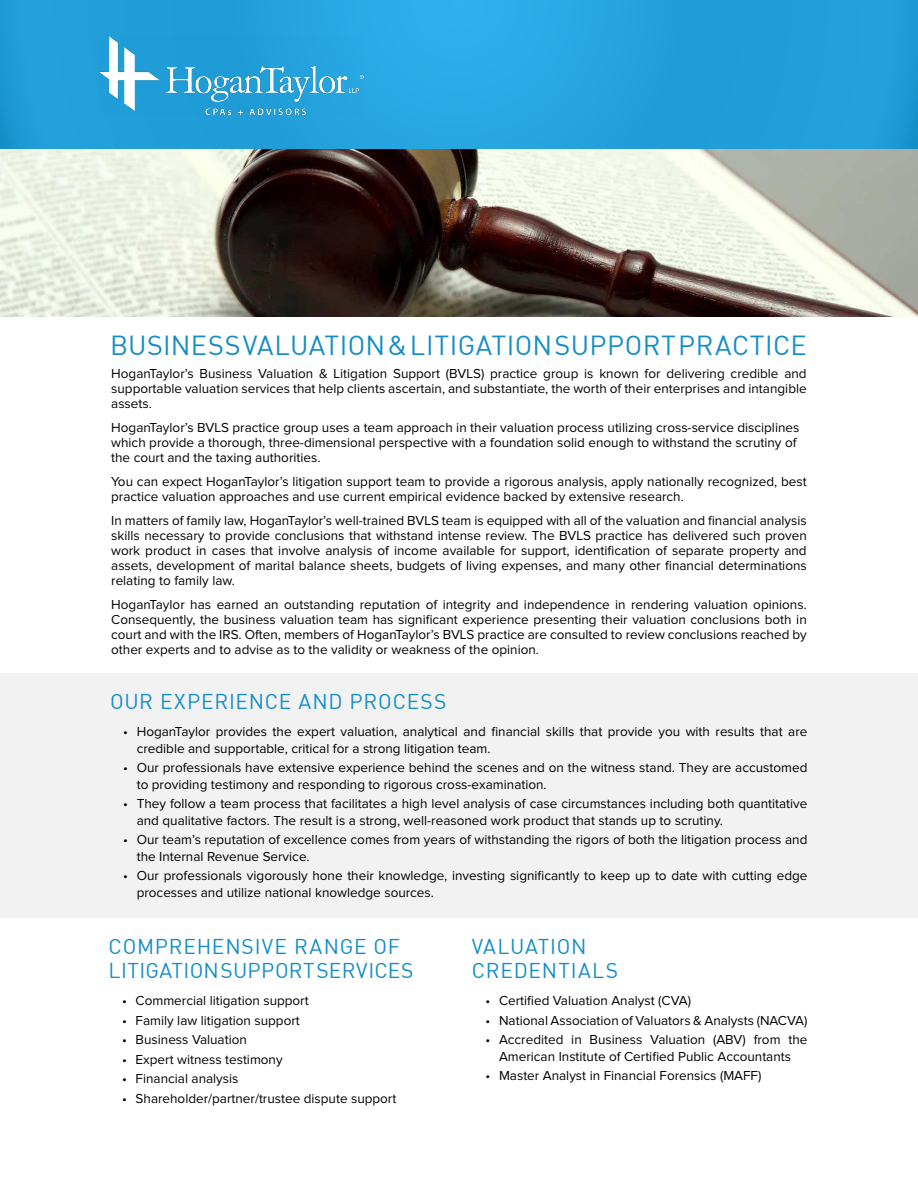
<style>
.page{position:relative;width:918px;height:1188px;background:#fff}
.page>*{position:absolute;margin:0;border:0;box-sizing:border-box;transform-origin:0 0}
.t1{font:27px "DIN";letter-spacing:.015em;color:#148dc6}
.t2{font:21px/24px "DIN";letter-spacing:.035em;color:#148dc6}
.t3{font:13.5px/15px "Proxima Nova";color:#000}
</style>
<div class="page">
<div style="left:0;top:0;width:918px;height:149px;background:linear-gradient(to bottom,#25a4df,#23a0db)"></div>
<img style="left:0;top:149px;width:918px;height:168px">
<div style="left:0;top:673px;width:918px;height:245px;background:#f2f2f2"></div>
<img style="left:100px;top:37px;width:263px;height:77px">
<h1 class="t1" style="left:110px;top:329px;width:698px">BUSINESS VALUATION &amp; LITIGATION SUPPORT PRACTICE</h1>
<p class="t3" style="left:111px;top:367px;width:697px;text-align:justify">HoganTaylor’s Business Valuation &amp; Litigation Support (BVLS) practice group is known for delivering credible and supportable valuation services that help clients ascertain, and substantiate, the worth of their enterprises and intangible assets.</p>
<p class="t3" style="left:111px;top:421px;width:690px">HoganTaylor’s BVLS practice group uses a team approach in their valuation process utilizing cross-service disciplines which provide a thorough, three-dimensional perspective with a foundation solid enough to withstand the scrutiny of the court and the taxing authorities.</p>
<p class="t3" style="left:111px;top:475px;width:697px">You can expect HoganTaylor’s litigation support team to provide a rigorous analysis, apply nationally recognized, best practice valuation approaches and use current empirical evidence backed by extensive research.</p>
<p class="t3" style="left:111px;top:514px;width:697px;text-align:justify">In matters of family law, HoganTaylor’s well-trained BVLS team is equipped with all of the valuation and financial analysis skills necessary to provide conclusions that withstand intense review. The BVLS practice has delivered such proven work product in cases that involve analysis of income available for support, identification of separate property and assets, development of marital balance sheets, budgets of living expenses, and many other financial determinations relating to family law.</p>
<p class="t3" style="left:111px;top:598px;width:697px;text-align:justify">HoganTaylor has earned an outstanding reputation of integrity and independence in rendering valuation opinions.<br>Consequently, the business valuation team has significant experience presenting their valuation conclusions both in court and with the IRS. Often, members of HoganTaylor’s BVLS practice are consulted to review conclusions reached by other experts and to advise as to the validity or weakness of the opinion.</p>
<h2 class="t2" style="left:110px;top:689px;width:338px">OUR EXPERIENCE AND PROCESS</h2>
<p class="t3" style="left:137px;top:724px;width:672px;line-height:16.5px;text-indent:-14px">• HoganTaylor provides the expert valuation, analytical and financial skills that provide you with results that are credible and supportable, critical for a strong litigation team.</p>
<p class="t3" style="left:137px;top:760px;width:672px;line-height:16.5px;text-indent:-14px">• Our professionals have extensive experience behind the scenes and on the witness stand. They are accustomed to providing testimony and responding to rigorous cross-examination.</p>
<p class="t3" style="left:137px;top:796px;width:672px;line-height:16.5px;text-indent:-14px">• They follow a team process that facilitates a high level analysis of case circumstances including both quantitative and qualitative factors. The result is a strong, well-reasoned work product that stands up to scrutiny.</p>
<p class="t3" style="left:137px;top:832px;width:672px;line-height:16.5px;text-indent:-14px">• Our team’s reputation of excellence comes from years of withstanding the rigors of both the litigation process and the Internal Revenue Service.</p>
<p class="t3" style="left:137px;top:868px;width:672px;line-height:16.5px;text-indent:-14px">• Our professionals vigorously hone their knowledge, investing significantly to keep up to date with cutting edge processes and utilize national knowledge sources.</p>
<h2 class="t2" style="left:109px;top:934px;width:307px">COMPREHENSIVE RANGE OF<br>LITIGATION SUPPORT SERVICES</h2>
<p class="t3" style="left:122px;top:994px;width:188px">• Commercial litigation support</p>
<p class="t3" style="left:122px;top:1013px;width:179px">• Family law litigation support</p>
<p class="t3" style="left:122px;top:1033px;width:126px">• Business Valuation</p>
<p class="t3" style="left:122px;top:1052px;width:162px">• Expert witness testimony</p>
<p class="t3" style="left:122px;top:1072px;width:118px">• Financial analysis</p>
<p class="t3" style="left:122px;top:1091px;width:276px">• Shareholder/partner/trustee dispute support</p>
<h2 class="t2" style="left:472px;top:934px;width:148px">VALUATION<br>CREDENTIALS</h2>
<p class="t3" style="left:486px;top:994px;width:207px">• Certified Valuation Analyst (CVA)</p>
<p class="t3" style="left:486px;top:1013px;width:323px">• National Association of Valuators &amp; Analysts (NACVA)</p>
<p class="t3" style="left:486px;top:1032px;width:323px;line-height:16.5px;text-align:center">• Accredited in Business Valuation (ABV) from the<br>American Institute of Certified Public Accountants</p>
<p class="t3" style="left:486px;top:1069px;width:277px">• Master Analyst in Financial Forensics (MAFF)</p>
</div>
